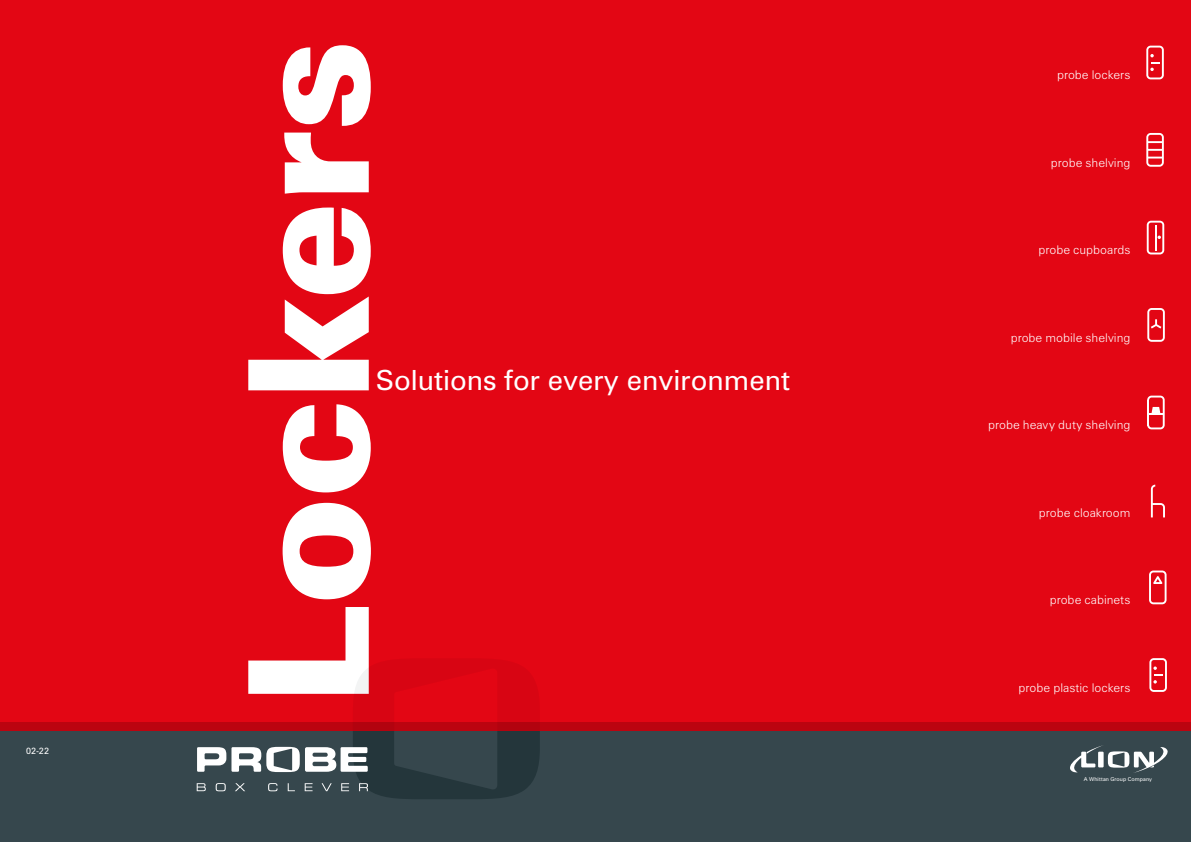
<style>
.page{position:relative;width:1191px;height:842px;background:#fff}
.page>*{position:absolute;margin:0;border:0;box-sizing:border-box;transform-origin:0 0}
.t1{font:900 167.3px "Zurich BT";letter-spacing:-.015em;color:#fff}
.t2{font:27.8px "Zurich BT";color:#fff}
.t3{font:300 12px "Zurich BT";color:#fff}
.t4{font:9px "Zurich BT";color:#fff}
.t5{font:5.3px "Zurich BT";letter-spacing:.02em;color:#fff}
</style>
<div class="page">
<div style="left:0;top:0;width:595px;height:842px;background:#e30614"></div>
<div style="left:595px;top:0;width:596px;height:842px;background:#e30614"></div>
<svg style="left:0;top:722px;width:1191px;height:10px;fill:#bb0410"></svg>
<div style="left:148px;top:732px;width:1043px;height:110px;background:#36474d"></div>
<div style="left:0;top:732px;width:190px;height:110px;background:#36474d"></div>
<svg style="left:197px;top:659px;width:343px;height:140px"></svg>
<svg style="left:1070px;top:745px;width:98px;height:28px"></svg>
<svg style="left:1146px;top:46px;width:17px;height:33px"></svg>
<svg style="left:1146px;top:133px;width:17px;height:34px"></svg>
<svg style="left:1146px;top:221px;width:18px;height:33px"></svg>
<svg style="left:1147px;top:308px;width:17px;height:34px"></svg>
<svg style="left:1147px;top:396px;width:17px;height:33px"></svg>
<hr style="left:1147px;top:400px;width:2px;height:25px;background:#fff">
<svg style="left:1150px;top:485px;width:15px;height:32px"></svg>
<svg style="left:1149px;top:570px;width:17px;height:34px"></svg>
<svg style="left:1149px;top:658px;width:17px;height:34px"></svg>
<p class="t4" style="left:26px;top:745px;width:24px">02-22</p>
<p class="t1" style="left:207px;top:704px;width:667px;rotate:-90deg">Lockers</p>
<p class="t2" style="left:376px;top:363px;width:415px">Solutions for every environment</p>
<p class="t3" style="left:1057px;top:68px;width:75px">probe lockers</p>
<p class="t3" style="left:1050px;top:155px;width:81px">probe shelving</p>
<p class="t3" style="left:1038px;top:243px;width:93px">probe cupboards</p>
<p class="t3" style="left:1010px;top:330px;width:121px">probe mobile shelving</p>
<p class="t3" style="left:988px;top:418px;width:144px">probe heavy duty shelving</p>
<p class="t3" style="left:1039px;top:505px;width:93px">probe cloakroom</p>
<p class="t3" style="left:1049px;top:593px;width:82px">probe cabinets</p>
<p class="t3" style="left:1018px;top:680px;width:113px">probe plastic lockers</p>
<p class="t5" style="left:1083px;top:776px;width:70px">A Whittan Group Company</p>
</div>
